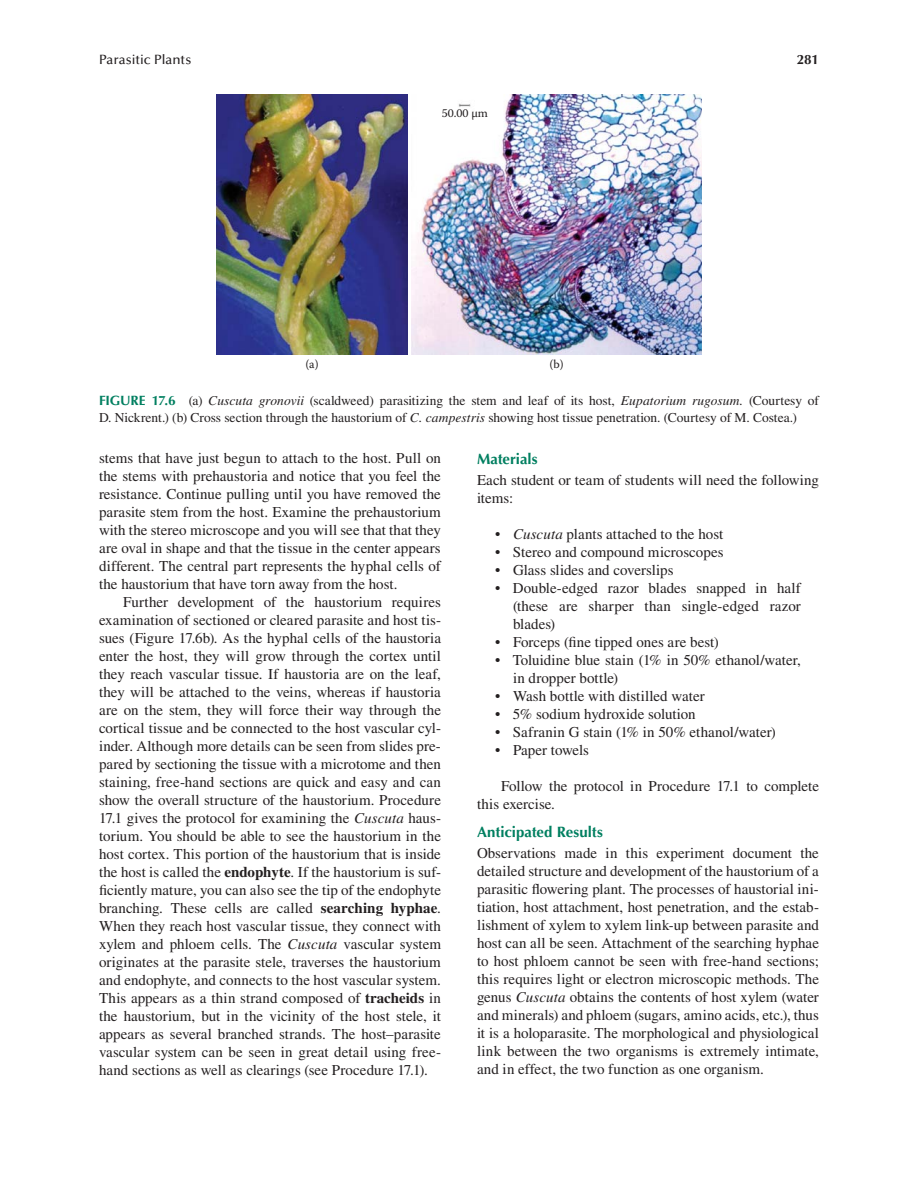
<style>
.page{position:relative;width:918px;height:1188px;background:#fff}
.page>*{position:absolute;margin:0;border:0;box-sizing:border-box;transform-origin:0 0}
.t1{font:15px/18px "Times LT Std";color:#231f20;text-align:justify}
.t2{font:700 15px "Optima LT Std";color:#007f60}
.t3{font:13.5px/16.2px "Times LT Std";letter-spacing:-.005em;color:#231f20}
.t4{font:500 13.5px "Optima LT Std";letter-spacing:.005em;color:#231f20}
.t5{font:700 13.5px "Optima LT Std";color:#231f20}
.t6{font:12px "Warnock Pro";color:#231f20}
.s1{font-family:"Optima LT Std";font-weight:700;color:#007f60}
.s2{font-style:italic}
.s3{font-weight:700}
</style>
<div class="page">
<img style="left:216px;top:95px;width:192px;height:260px">
<img style="left:412px;top:95px;width:290px;height:260px">
<p class="t4" style="left:99px;top:51px;width:94px">Parasitic Plants</p>
<p class="t5" style="left:797px;top:53px;width:24px">281</p>
<p class="t6" style="left:442px;top:109px;width:48px">50.00 μm</p>
<p class="t6" style="left:305px;top:359px;width:15px">(a)</p>
<p class="t6" style="left:550px;top:359px;width:16px">(b)</p>
<p class="t3" style="left:99px;top:394px;width:721px"><span class="s1">FIGURE 17.6</span> (a) <span class="s2">Cuscuta gronovii</span> (scaldweed) parasitizing the stem and leaf of its host, <span class="s2">Eupatorium rugosum.</span> (Courtesy of<br>D. Nickrent.) (b) Cross section through the haustorium of <span class="s2">C. campestris</span> showing host tissue penetration. (Courtesy of M. Costea.)</p>
<p class="t1" style="left:99px;top:451px;width:343px">stems that have just begun to attach to the host. Pull on the stems with prehaustoria and notice that you feel the resistance. Continue pulling until you have removed the parasite stem from the host. Examine the prehaustorium with the stereo microscope and you will see that that they are oval in shape and that the tissue in the center appears different. The central part represents the hyphal cells of the haustorium that have torn away from the host.</p>
<p class="t1" style="left:99px;top:595px;width:344px;text-indent:24px">Further development of the haustorium requires examination of sectioned or cleared parasite and host tis&shy;sues (Figure 17.6b). As the hyphal cells of the haustoria enter the host, they will grow through the cortex until they reach vascular tissue. If haustoria are on the leaf, they will be attached to the veins, whereas if haustoria are on the stem, they will force their way through the cortical tissue and be connected to the host vascular cyl&shy;inder. Although more details can be seen from slides pre&shy;pared by sectioning the tissue with a microtome and then staining, free-hand sections are quick and easy and can show the overall structure of the haustorium. Procedure 17.1 gives the protocol for examining the <span class="s2">Cuscuta</span> haus&shy;torium. You should be able to see the haustorium in the host cortex. This portion of the haustorium that is inside the host is called the <span class="s3">endophyte</span>. If the haustorium is suf&shy;ficiently mature, you can also see the tip of the endophyte branching. These cells are called <span class="s3">searching hyphae</span>.<br>When they reach host vascular tissue, they connect with xylem and phloem cells. The <span class="s2">Cuscuta</span> vascular system originates at the parasite stele, traverses the haustorium and endophyte, and connects to the host vascular system.<br>This appears as a thin strand composed of <span class="s3">tracheids</span> in the haustorium, but in the vicinity of the host stele, it appears as several branched strands. The host–parasite vascular system can be seen in great detail using free&shy;hand sections as well as clearings (see Procedure 17.1).</p>
<p class="t2" style="left:477px;top:452px;width:62px">Materials</p>
<p class="t1" style="left:477px;top:472px;width:344px">Each student or team of students will need the following items:</p>
<p class="t1" style="left:495px;top:526px;width:230px">• <span class="s2">Cuscuta</span> plants attached to the host</p>
<p class="t1" style="left:495px;top:544px;width:230px">• Stereo and compound microscopes</p>
<p class="t1" style="left:495px;top:562px;width:180px">• Glass slides and coverslips</p>
<p class="t1" style="left:513px;top:580px;width:289px;text-indent:-18px">• Double-edged razor blades snapped in half (these are sharper than single-edged razor blades)</p>
<p class="t1" style="left:495px;top:634px;width:225px">• Forceps (fine tipped ones are best)</p>
<p class="t1" style="left:513px;top:652px;width:289px;text-indent:-18px">• Toluidine blue stain (1% in 50% ethanol/water, in dropper bottle)</p>
<p class="t1" style="left:495px;top:688px;width:211px">• Wash bottle with distilled water</p>
<p class="t1" style="left:495px;top:706px;width:202px">• 5% sodium hydroxide solution</p>
<p class="t1" style="left:495px;top:724px;width:282px">• Safranin G stain (1% in 50% ethanol/water)</p>
<p class="t1" style="left:495px;top:742px;width:96px">• Paper towels</p>
<p class="t1" style="left:477px;top:778px;width:344px;text-indent:24px">Follow the protocol in Procedure 17.1 to complete this exercise.</p>
<p class="t2" style="left:477px;top:825px;width:127px">Anticipated Results</p>
<p class="t1" style="left:477px;top:846px;width:344px">Observations made in this experiment document the detailed structure and development of the haustorium of a parasitic flowering plant. The processes of haustorial ini&shy;tiation, host attachment, host penetration, and the estab&shy;lishment of xylem to xylem link-up between parasite and host can all be seen. Attachment of the searching hyphae to host phloem cannot be seen with free-hand sections; this requires light or electron microscopic methods. The genus <span class="s2">Cuscuta</span> obtains the contents of host xylem (water and minerals) and phloem (sugars, amino acids, etc.), thus it is a holoparasite. The morphological and physiological link between the two organisms is extremely intimate, and in effect, the two function as one organism.</p>
</div>
